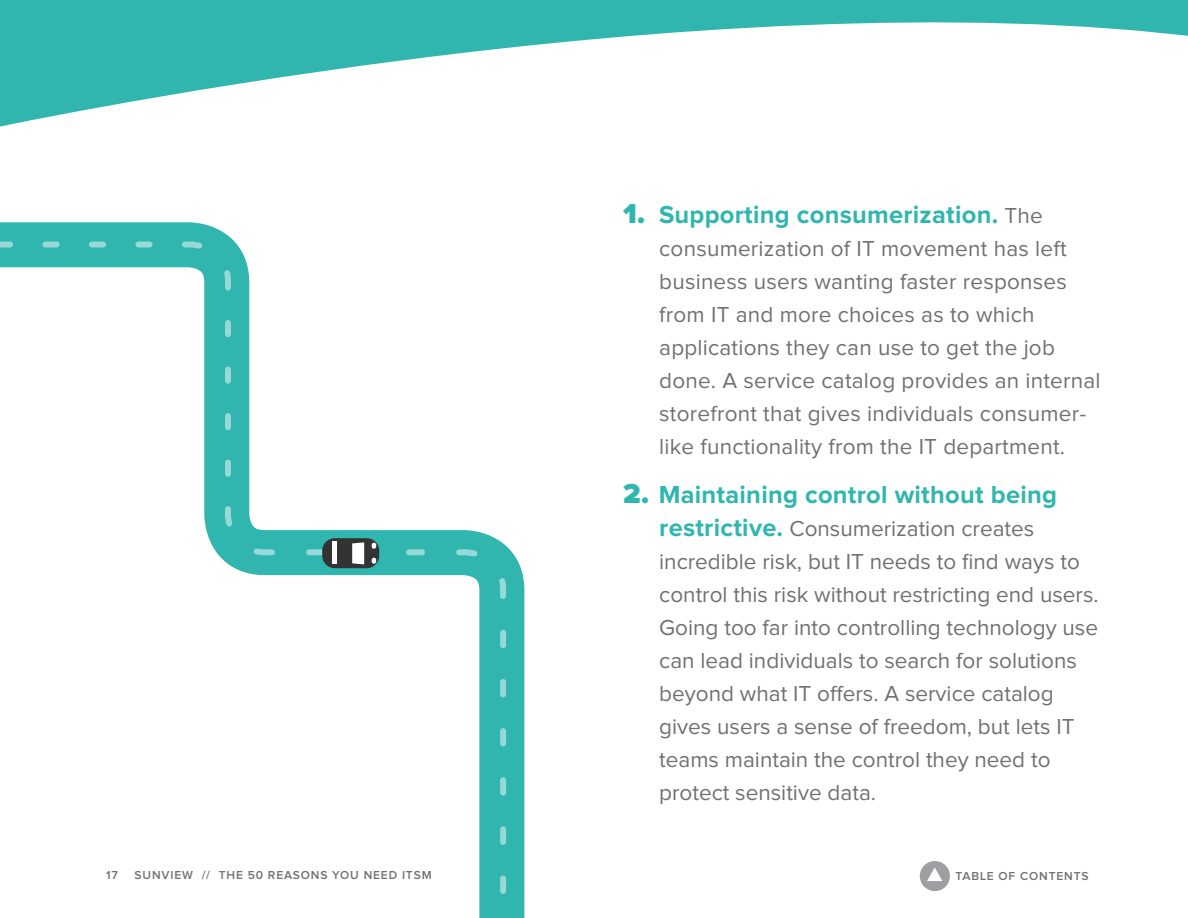
<style>
.page{position:relative;width:1188px;height:918px;background:#fff}
.page>*{position:absolute;margin:0;border:0;box-sizing:border-box;transform-origin:0 0}
.t1{font:700 25.5px "Proxima Nova";letter-spacing:.01em;color:#30b6af}
.t2{font:22.5px/33px "Proxima Nova";color:#717073}
.t3{font:600 12px "Proxima Nova";letter-spacing:.07em;color:#717073}
.s1{font-weight:900;font-size:28.5px}
.s2{font-weight:400;font-size:22.5px;color:#717073}
.s3{font-weight:700;font-size:25.5px;color:#30b6af}
</style>
<div class="page">
<div style="left:920px;top:861px;width:30px;height:30px;background:#9f9ea2;border-radius:50%"></div>
<svg style="left:927px;top:867px;width:15px;height:14px"></svg>
<svg style="left:0;top:0;width:1188px;height:127px"></svg>
<svg style="left:0;top:222px;width:525px;height:696px"></svg>
<svg style="left:0;top:238px;width:509px;height:680px"></svg>
<div style="left:322px;top:538px;width:57px;height:30px;background:#333;border-radius:13px"></div>
<hr style="left:333px;top:541px;width:4px;height:23px;background:#fff">
<svg style="left:309px;top:542px;width:132px;height:22px"></svg>
<p class="t1" style="left:623px;top:202px;width:421px"><span class="s1">1.</span> Supporting consumerization. <span class="s2">The</span></p>
<p class="t2" style="left:659px;top:233px;width:443px">consumerization of IT movement has left business users wanting faster responses from IT and more choices as to which applications they can use to get the job done. A service catalog provides an internal storefront that gives individuals consumer&shy;like functionality from the IT department.</p>
<p class="t1" style="left:623px;top:483px;width:435px"><span class="s1">2.</span> Maintaining control without being</p>
<p class="t2" style="left:659px;top:513px;width:441px"><span class="s3">restrictive.</span> Consumerization creates incredible risk, but IT needs to find ways to control this risk without restricting end users.<br>Going too far into controlling technology use can lead individuals to search for solutions beyond what IT offers. A service catalog gives users a sense of freedom, but lets IT teams maintain the control they need to protect sensitive data.</p>
<p class="t3" style="left:106px;top:870px;width:13px">17</p>
<p class="t3" style="left:135px;top:870px;width:299px">SUNVIEW // THE 50 REASONS YOU NEED ITSM</p>
<p class="t3" style="left:956px;top:871px;width:127px">TABLE OF CONTENTS</p>
</div>
